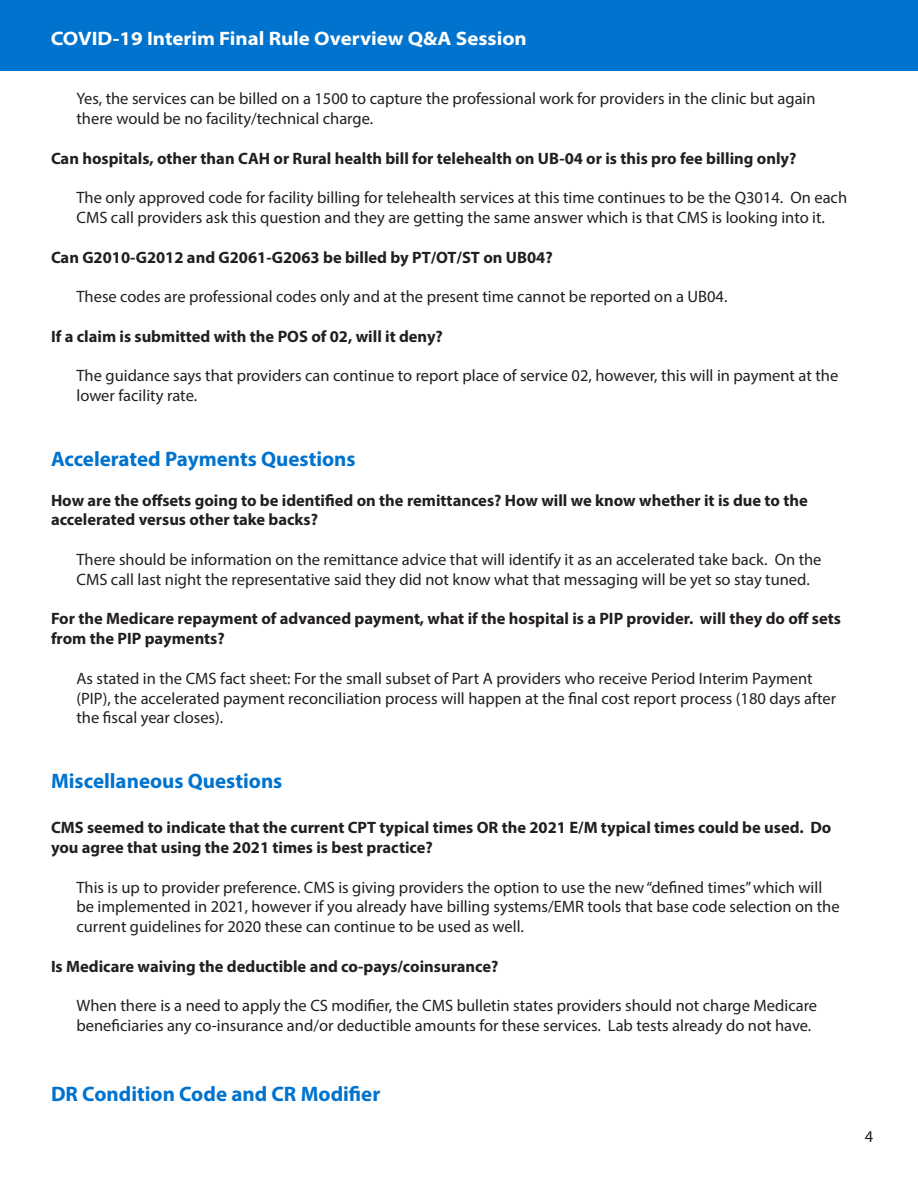
<style>
.page{position:relative;width:918px;height:1188px;background:#fff}
.page>*{position:absolute;margin:0;border:0;box-sizing:border-box;transform-origin:0 0}
.t1{font:700 21px "Myriad Pro";color:#0073ce}
.t2{font:700 semi-expanded 19.5px "Myriad Pro";color:#fff}
.t3{font:16.5px/19.8px "Myriad Pro";color:#231f20}
.t4{font:700 16.5px/19.8px "Myriad Pro";color:#231f20}
</style>
<div class="page">
<div style="left:0;top:0;width:918px;height:70px;background:#0073ce"></div>
<p class="t2" style="left:51px;top:25px;width:478px">COVID-19 Interim Final Rule Overview Q&amp;A Session</p>
<p class="t3" style="left:76px;top:88px;width:741px">Yes, the services can be billed on a 1500 to capture the professional work for providers in the clinic but again there would be no facility/technical charge.</p>
<p class="t4" style="left:51px;top:148px;width:747px">Can hospitals, other than CAH or Rural health bill for telehealth on UB-04 or is this pro fee billing only?</p>
<p class="t3" style="left:76px;top:187px;width:772px">The only approved code for facility billing for telehealth services at this time continues to be the Q3014. On each<br>CMS call providers ask this question and they are getting the same answer which is that CMS is looking into it.</p>
<p class="t4" style="left:51px;top:247px;width:503px">Can G2010-G2012 and G2061-G2063 be billed by PT/OT/ST on UB04?</p>
<p class="t3" style="left:76px;top:286px;width:652px">These codes are professional codes only and at the present time cannot be reported on a UB04.</p>
<p class="t4" style="left:51px;top:326px;width:393px">If a claim is submitted with the POS of 02, will it deny?</p>
<p class="t3" style="left:76px;top:366px;width:763px">The guidance says that providers can continue to report place of service 02, however, this will in payment at the lower facility rate.</p>
<p class="t1" style="left:51px;top:445px;width:306px">Accelerated Payments Questions</p>
<p class="t4" style="left:51px;top:490px;width:758px">How are the offsets going to be identified on the remittances? How will we know whether it is due to the accelerated versus other take backs?</p>
<p class="t3" style="left:76px;top:549px;width:747px">There should be information on the remittance advice that will identify it as an accelerated take back. On the<br>CMS call last night the representative said they did not know what that messaging will be yet so stay tuned.</p>
<p class="t4" style="left:51px;top:608px;width:792px">For the Medicare repayment of advanced payment, what if the hospital is a PIP provider. will they do off sets from the PIP payments?</p>
<p class="t3" style="left:76px;top:668px;width:761px">As stated in the CMS fact sheet: For the small subset of Part A providers who receive Period Interim Payment (PIP), the accelerated payment reconciliation process will happen at the final cost report process (180 days after the fiscal year closes).</p>
<p class="t1" style="left:51px;top:767px;width:233px">Miscellaneous Questions</p>
<p class="t4" style="left:51px;top:817px;width:782px">CMS seemed to indicate that the current CPT typical times OR the 2021 E/M typical times could be used. Do you agree that using the 2021 times is best practice?</p>
<p class="t3" style="left:76px;top:877px;width:765px">This is up to provider preference. CMS is giving providers the option to use the new “defined times” which will be implemented in 2021, however if you already have billing systems/EMR tools that base code selection on the current guidelines for 2020 these can continue to be used as well.</p>
<p class="t4" style="left:51px;top:956px;width:449px">Is Medicare waiving the deductible and co-pays/coinsurance?</p>
<p class="t3" style="left:76px;top:996px;width:742px">When there is a need to apply the CS modifier, the CMS bulletin states providers should not charge Medicare beneficiaries any co-insurance and/or deductible amounts for these services. Lab tests already do not have.</p>
<p class="t1" style="left:51px;top:1081px;width:331px">DR Condition Code and CR Modifier</p>
<p class="t3" style="left:865px;top:1126px;width:10px">4</p>
</div>
